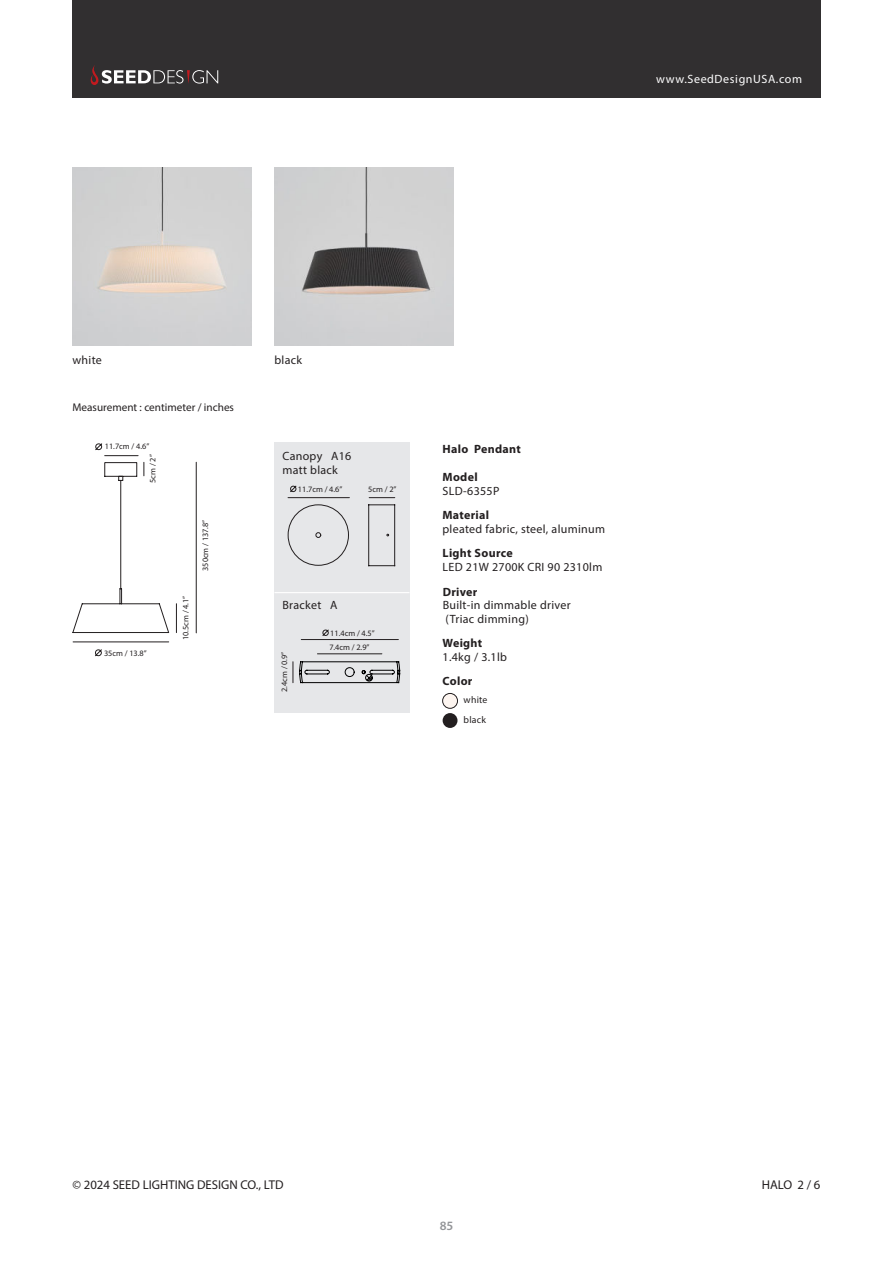
<style>
.page{position:relative;width:893px;height:1263px;background:#fff}
.page>*{position:absolute;margin:0;border:0;box-sizing:border-box;transform-origin:0 0}
.t1{font:12.75px "Myriad Pro";color:#231f20}
.t2{font:600 12.75px "Myriad Pro";color:#939598}
.t3{font:12px/13.5px "Myriad Pro";letter-spacing:.025em;color:#231f20}
.t4{font:700 12px "Myriad Pro";letter-spacing:.025em;color:#231f20}
.t5{font:12px "Myriad Pro";letter-spacing:.05em;color:#fff}
.t6{font:11.25px "Myriad Pro";color:#231f20}
.t7{font:9.75px/19.6px "Myriad Pro";letter-spacing:.025em;color:#231f20}
.t8{font:8.25px/14.7px "Myriad Pro";color:#231f20}
.s1{color:#fff}
</style>
<div class="page">
<div style="left:72px;top:0;width:749px;height:98px;background:#312f30"></div>
<svg style="left:90px;top:65px;width:128px;height:20px"></svg>
<img style="left:72px;top:167px;width:179px;height:179px">
<img style="left:274px;top:167px;width:179px;height:179px">
<hr style="left:73px;top:642px;width:96px;height:1px;background:#231f20">
<svg style="left:176px;top:604px;width:1px;height:29px"></svg>
<hr style="left:196px;top:462px;width:1px;height:171px;background:#231f20">
<svg style="left:95px;top:649px;width:7px;height:7px"></svg>
<hr style="left:105px;top:455px;width:33px;height:1px;background:#231f20">
<svg style="left:95px;top:443px;width:7px;height:7px"></svg>
<div style="left:443px;top:693px;width:14px;height:15px;background:#fdf5f0;border-radius:50%"></div>
<div style="left:442px;top:693px;width:16px;height:15px;border:1px solid #231f20;border-radius:50%"></div>
<div style="left:443px;top:713px;width:14px;height:15px;background:#231f20;border-radius:50%"></div>
<svg style="left:72px;top:462px;width:98px;height:171px"></svg>
<div style="left:274px;top:442px;width:135px;height:271px;background:#e6e7e9"></div>
<hr style="left:274px;top:592px;width:135px;height:1px;background:#fff">
<hr style="left:288px;top:497px;width:61px;height:1px;background:#231f20">
<svg style="left:369px;top:497px;width:26px;height:1px"></svg>
<svg style="left:290px;top:485px;width:7px;height:7px"></svg>
<hr style="left:301px;top:639px;width:97px;height:1px;background:#231f20">
<svg style="left:322px;top:629px;width:7px;height:7px"></svg>
<hr style="left:317px;top:653px;width:65px;height:1px;background:#231f20">
<svg style="left:293px;top:661px;width:107px;height:22px"></svg>
<svg style="left:287px;top:504px;width:109px;height:62px"></svg>
<p class="t5" style="left:656px;top:75px;width:147px">www.SeedDesignUSA.com</p>
<p class="t3" style="left:72px;top:354px;width:31px">white</p>
<p class="t3" style="left:274px;top:354px;width:29px">black</p>
<p class="t6" style="left:72px;top:403px;width:163px">Measurement : centimeter / inches</p>
<p class="t8" style="left:105px;top:440px;width:46px">11.7cm / 4.6”</p>
<p class="t8" style="left:146px;top:483px;width:30px;rotate:-90deg">5cm / 2”</p>
<p class="t8" style="left:104px;top:646px;width:44px">35cm / 13.8”</p>
<p class="t8" style="left:179px;top:640px;width:46px;rotate:-90deg">10.5cm / 4.1”</p>
<p class="t8" style="left:199px;top:571px;width:53px;rotate:-90deg">350cm / 137.8”</p>
<p class="t3" style="left:282px;top:450px;width:70px">Canopy A16 matt black</p>
<p class="t8" style="left:298px;top:482px;width:46px">11.7cm / 4.6”</p>
<p class="t8" style="left:368px;top:482px;width:30px">5cm / 2”</p>
<p class="t3" style="left:282px;top:600px;width:57px">Bracket A</p>
<p class="t8" style="left:278px;top:692px;width:42px;rotate:-90deg">2.4cm / 0.9”</p>
<p class="t8" style="left:329px;top:626px;width:47px">11.4cm / 4.5”<br>7.4cm / 2.9”</p>
<p class="t4" style="left:443px;top:444px;width:80px">Halo Pendant</p>
<p class="t4" style="left:443px;top:473px;width:37px">Model</p>
<p class="t3" style="left:443px;top:485px;width:58px">SLD-6355P</p>
<p class="t4" style="left:442px;top:511px;width:48px">Material</p>
<p class="t3" style="left:442px;top:523px;width:164px">pleated fabric, steel, aluminum</p>
<p class="t4" style="left:443px;top:549px;width:72px">Light Source</p>
<p class="t3" style="left:443px;top:561px;width:161px">LED 21W 2700K CRI 90 2310lm</p>
<p class="t4" style="left:443px;top:587px;width:36px">Driver</p>
<p class="t3" style="left:443px;top:599px;width:129px">Built-in dimmable driver (Triac dimming)</p>
<p class="t4" style="left:443px;top:639px;width:41px">Weight</p>
<p class="t3" style="left:443px;top:651px;width:66px">1.4kg / 3.1lb</p>
<p class="t4" style="left:443px;top:677px;width:31px">Color</p>
<p class="t7" style="left:464px;top:691px;width:25px">white black</p>
<p class="t1" style="left:72px;top:1180px;width:215px">© 2024 SEED LIGHTING DESIGN CO., LTD<span class="s1">.</span></p>
<p class="t2" style="left:440px;top:1218px;width:15px">85</p>
<p class="t1" style="left:762px;top:1180px;width:60px">HALO 2 / 6</p>
</div>
